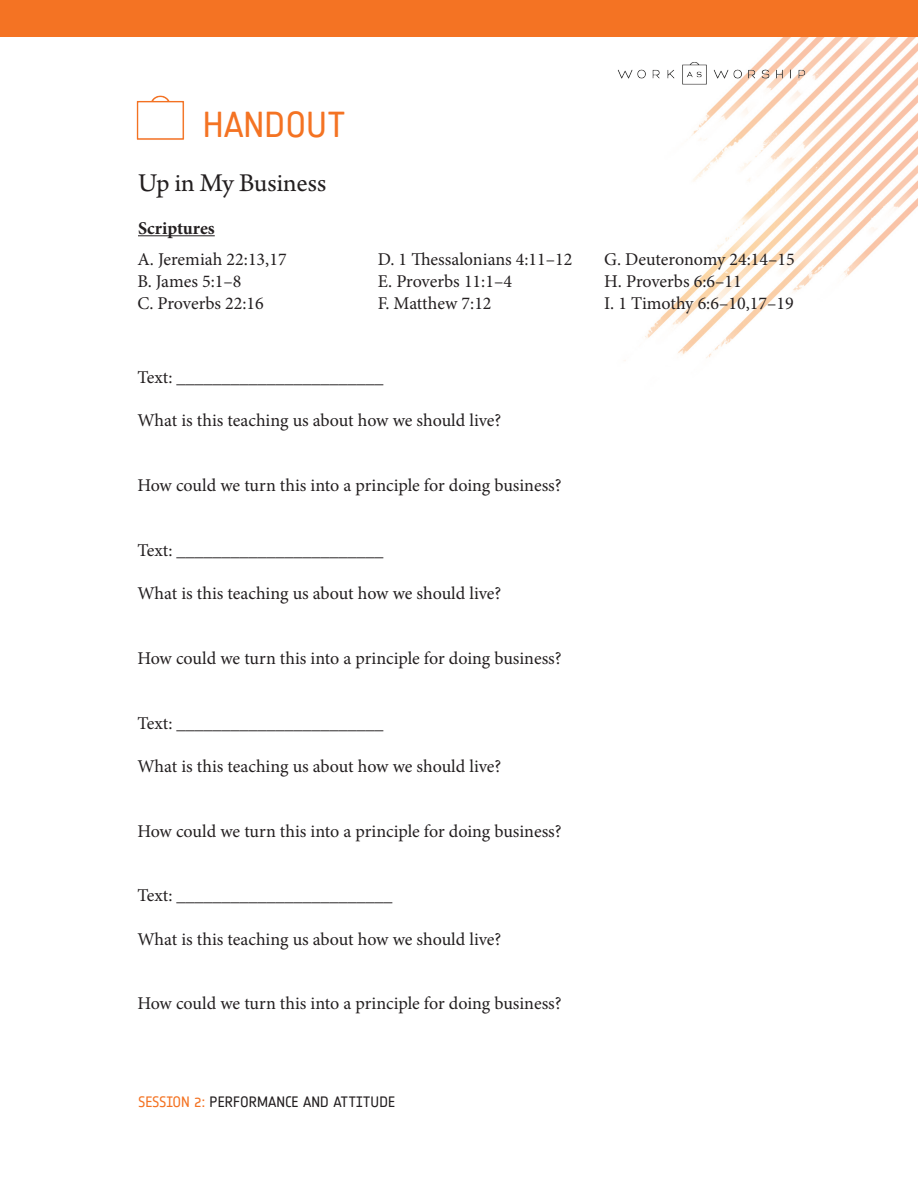
<style>
.page{position:relative;width:918px;height:1188px;background:#fff}
.page>*{position:absolute;margin:0;border:0;box-sizing:border-box;transform-origin:0 0}
.t1{font:36px "Notes Soft";color:#f47323}
.t2{font:27px "Arno Pro";color:#231f20}
.t3{font:18px "Minion Pro";letter-spacing:-.005em;color:#231f20}
.t4{font:700 18px "Minion Pro";color:#231f20}
.t5{font:15px "Notes Soft";color:#231f20}
.s1{color:#f47323}
</style>
<div class="page">
<img style="left:138px;top:37px;width:780px;height:324px">
<img style="left:136px;top:90px;width:53px;height:54px">
<hr style="left:138px;top:235px;width:77px;height:1px;background:#231f20">
<img style="left:612px;top:52px;width:198px;height:41px">
<div style="left:0;top:0;width:918px;height:37px;background:#f47323"></div>
<p class="t1" style="left:203px;top:105px;width:145px">HANDOUT</p>
<p class="t2" style="left:138px;top:167px;width:190px">Up in My Business</p>
<p class="t4" style="left:138px;top:216px;width:78px">Scriptures</p>
<p class="t3" style="left:137px;top:248px;width:151px">A. Jeremiah 22:13,17</p>
<p class="t3" style="left:137px;top:269px;width:106px">B. James 5:1–8</p>
<p class="t3" style="left:137px;top:291px;width:128px">C. Proverbs 22:16</p>
<p class="t3" style="left:378px;top:248px;width:196px">D. 1 Thessalonians 4:11–12</p>
<p class="t3" style="left:378px;top:269px;width:136px">E. Proverbs 11:1–4</p>
<p class="t3" style="left:378px;top:291px;width:115px">F. Matthew 7:12</p>
<p class="t3" style="left:137px;top:365px;width:248px">Text: _______________________</p>
<p class="t3" style="left:137px;top:408px;width:365px">What is this teaching us about how we should live?</p>
<p class="t3" style="left:137px;top:473px;width:426px">How could we turn this into a principle for doing business?</p>
<p class="t3" style="left:137px;top:538px;width:248px">Text: _______________________</p>
<p class="t3" style="left:137px;top:581px;width:365px">What is this teaching us about how we should live?</p>
<p class="t3" style="left:137px;top:646px;width:426px">How could we turn this into a principle for doing business?</p>
<p class="t3" style="left:137px;top:711px;width:248px">Text: _______________________</p>
<p class="t3" style="left:137px;top:754px;width:365px">What is this teaching us about how we should live?</p>
<p class="t3" style="left:137px;top:819px;width:426px">How could we turn this into a principle for doing business?</p>
<p class="t3" style="left:137px;top:884px;width:257px">Text: ________________________</p>
<p class="t3" style="left:137px;top:927px;width:365px">What is this teaching us about how we should live?</p>
<p class="t3" style="left:137px;top:992px;width:426px">How could we turn this into a principle for doing business?</p>
<p class="t5" style="left:138px;top:1094px;width:259px"><span class="s1">SESSION 2:</span> PERFORMANCE AND ATTITUDE</p>
<p class="t3" style="left:604px;top:248px;width:192px">G. Deuteronomy 24:14–15</p>
<p class="t3" style="left:604px;top:269px;width:139px">H. Proverbs 6:6–11</p>
<p class="t3" style="left:604px;top:291px;width:191px">I. 1 Timothy 6:6–10,17–19</p>
</div>
